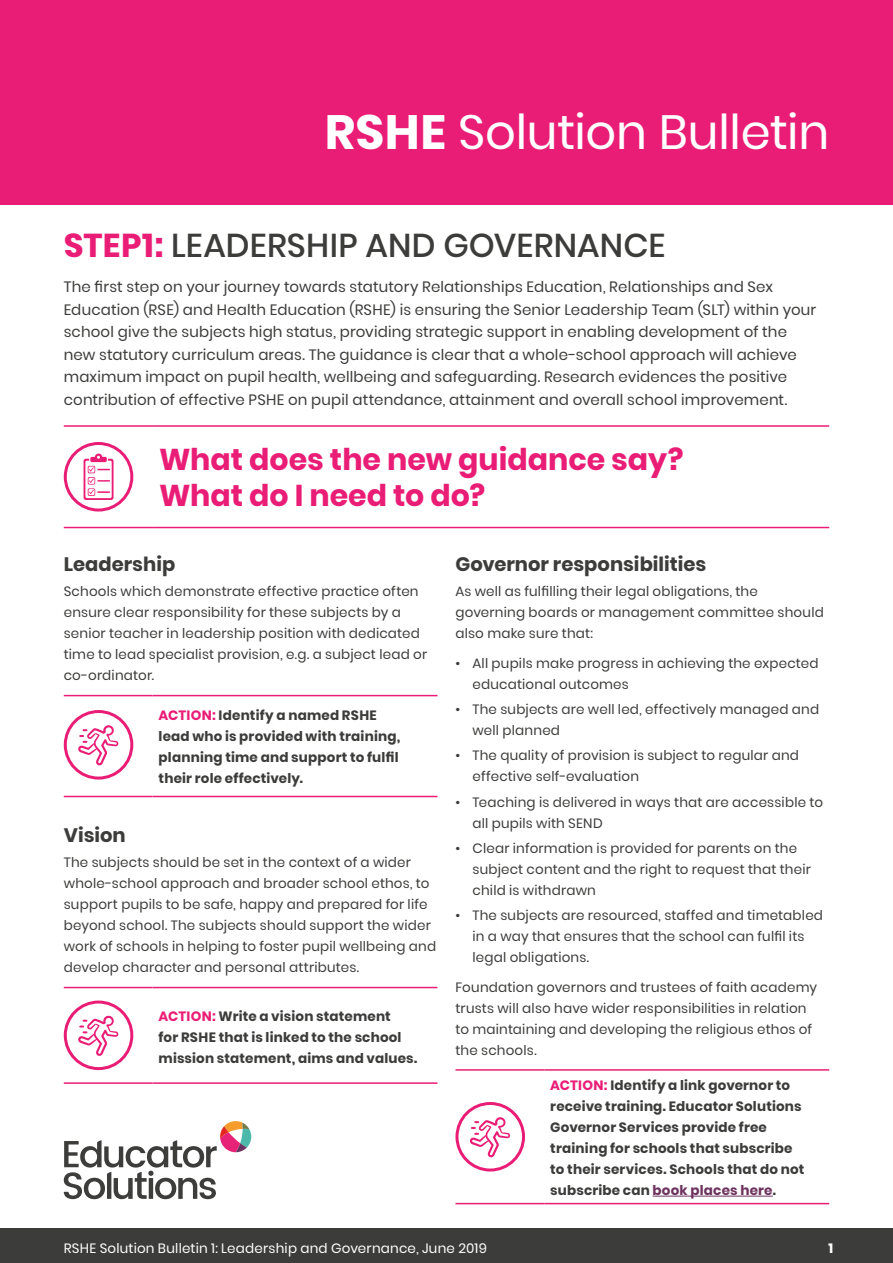
<style>
.page{position:relative;width:893px;height:1263px;background:#fff}
.page>*{position:absolute;margin:0;border:0;box-sizing:border-box;transform-origin:0 0}
.t1{font:48px "Poppins";letter-spacing:-.005em;color:#fff}
.t2{font:500 33px "Poppins";letter-spacing:.005em;color:#3c3c3b}
.t3{font:700 30px/36px "Poppins";color:#ea1d76}
.t4{font:700 19.5px "Poppins";color:#3c3c3b}
.t5{font:15px/22.5px "Poppins";letter-spacing:.01em;color:#3c3c3b}
.t6{font:13.5px/21px "Poppins";letter-spacing:.015em;color:#3c3c3b}
.t7{font:700 13.5px/21px "Poppins";letter-spacing:.015em;color:#3c3c3b}
.t8{font:13.5px "Poppins";letter-spacing:.015em;color:#fff}
.t9{font:700 13.5px "Poppins";color:#fff}
.s1{font-weight:700}
.s2{font-weight:700;color:#ea1d76}
.s3{color:#ea1d76}
.s4{color:#6d335e}
</style>
<div class="page">
<div style="left:0;top:1229px;width:893px;height:34px;background:#3c3c3b"></div>
<div style="left:0;top:0;width:893px;height:204px;background:#ea1d76"></div>
<hr style="left:64px;top:695px;width:89px;height:1px;background:#ea1d76">
<hr style="left:153px;top:695px;width:284px;height:1px;background:#ea1d76">
<hr style="left:64px;top:796px;width:89px;height:1px;background:#ea1d76">
<hr style="left:153px;top:796px;width:284px;height:1px;background:#ea1d76">
<div style="left:64px;top:710px;width:69px;height:69px;border:3px solid #ea1d76;border-radius:50%"></div>
<svg style="left:78px;top:725px;width:40px;height:41px"></svg>
<hr style="left:64px;top:987px;width:89px;height:1px;background:#ea1d76">
<hr style="left:153px;top:987px;width:284px;height:1px;background:#ea1d76">
<hr style="left:64px;top:1082px;width:89px;height:2px;background:#ea1d76">
<hr style="left:153px;top:1082px;width:284px;height:2px;background:#ea1d76">
<div style="left:64px;top:1000px;width:69px;height:70px;border:3px solid #ea1d76;border-radius:50%"></div>
<svg style="left:78px;top:1015px;width:40px;height:41px"></svg>
<hr style="left:455px;top:1069px;width:89px;height:2px;background:#ea1d76">
<hr style="left:544px;top:1069px;width:285px;height:2px;background:#ea1d76">
<hr style="left:455px;top:1203px;width:89px;height:1px;background:#ea1d76">
<hr style="left:544px;top:1203px;width:285px;height:1px;background:#ea1d76">
<div style="left:455px;top:1102px;width:70px;height:69px;border:3px solid #ea1d76;border-radius:50%"></div>
<svg style="left:470px;top:1117px;width:40px;height:41px"></svg>
<hr style="left:653px;top:1196px;width:120px;height:1px;background:#6d335e">
<hr style="left:64px;top:425px;width:89px;height:2px;background:#ea1d76">
<hr style="left:153px;top:425px;width:676px;height:2px;background:#ea1d76">
<hr style="left:64px;top:527px;width:89px;height:1px;background:#ea1d76">
<hr style="left:153px;top:527px;width:676px;height:1px;background:#ea1d76">
<svg style="left:84px;top:453px;width:30px;height:47px"></svg>
<div style="left:64px;top:442px;width:69px;height:69px;border:3px solid #ea1d76;border-radius:50%"></div>
<svg style="left:64px;top:1121px;width:187px;height:78px"></svg>
<h1 class="t1" style="left:325px;top:105px;width:506px"><span class="s1">RSHE</span> Solution Bulletin</h1>
<h2 class="t2" style="left:64px;top:226px;width:603px"><span class="s2">STEP1:</span> LEADERSHIP AND GOVERNANCE</h2>
<p class="t5" style="left:64px;top:276px;width:754px">The first step on your journey towards statutory Relationships Education, Relationships and Sex Education (RSE) and Health Education (RSHE) is ensuring the Senior Leadership Team (SLT) within your school give the subjects high status, providing strategic support in enabling development of the new statutory curriculum areas. The guidance is clear that a whole-school approach will achieve maximum impact on pupil health, wellbeing and safeguarding. Research evidences the positive contribution of effective PSHE on pupil attendance, attainment and overall school improvement.</p>
<h3 class="t3" style="left:159px;top:442px;width:526px">What does the new guidance say?<br>What do I need to do?</h3>
<h3 class="t4" style="left:64px;top:553px;width:113px">Leadership</h3>
<p class="t6" style="left:64px;top:581px;width:365px">Schools which demonstrate effective practice often ensure clear responsibility for these subjects by a senior teacher in leadership position with dedicated time to lead specialist provision, e.g. a subject lead or co-ordinator.</p>
<p class="t7" style="left:159px;top:705px;width:243px"><span class="s3">ACTION:</span> Identify a named RSHE lead who is provided with training, planning time and support to fulfil their role effectively.</p>
<h3 class="t4" style="left:64px;top:824px;width:63px">Vision</h3>
<p class="t6" style="left:64px;top:852px;width:374px">The subjects should be set in the context of a wider whole-school approach and broader school ethos, to support pupils to be safe, happy and prepared for life beyond school. The subjects should support the wider work of schools in helping to foster pupil wellbeing and develop character and personal attributes.</p>
<p class="t7" style="left:159px;top:1006px;width:260px"><span class="s3">ACTION:</span> Write a vision statement<br>for RSHE that is linked to the school mission statement, aims and values.</p>
<h3 class="t4" style="left:455px;top:553px;width:252px">Governor responsibilities</h3>
<p class="t6" style="left:455px;top:581px;width:370px">As well as fulfilling their legal obligations, the governing boards or management committee should also make sure that:</p>
<p class="t6" style="left:472px;top:653px;width:348px;text-indent:-17px">• All pupils make progress in achieving the expected educational outcomes</p>
<p class="t6" style="left:472px;top:699px;width:348px;text-indent:-17px">• The subjects are well led, effectively managed and well planned</p>
<p class="t6" style="left:472px;top:745px;width:328px;text-indent:-17px">• The quality of provision is subject to regular and effective self-evaluation</p>
<p class="t6" style="left:472px;top:791px;width:352px;text-indent:-17px">• Teaching is delivered in ways that are accessible to all pupils with SEND</p>
<p class="t6" style="left:472px;top:838px;width:340px;text-indent:-17px">• Clear information is provided for parents on the subject content and the right to request that their child is withdrawn</p>
<p class="t6" style="left:472px;top:905px;width:352px;text-indent:-17px">• The subjects are resourced, staffed and timetabled in a way that ensures that the school can fulfil its legal obligations.</p>
<p class="t6" style="left:455px;top:976px;width:363px">Foundation governors and trustees of faith academy trusts will also have wider responsibilities in relation to maintaining and developing the religious ethos of the schools.</p>
<p class="t7" style="left:550px;top:1075px;width:256px"><span class="s3">ACTION:</span> Identify a link governor to receive training. Educator Solutions Governor Services provide free training for schools that subscribe to their services. Schools that do not subscribe can <span class="s4">book places here</span>.</p>
<p class="t8" style="left:64px;top:1240px;width:425px">RSHE Solution Bulletin 1: Leadership and Governance, June 2019</p>
<p class="t9" style="left:828px;top:1240px;width:6px">1</p>
</div>
